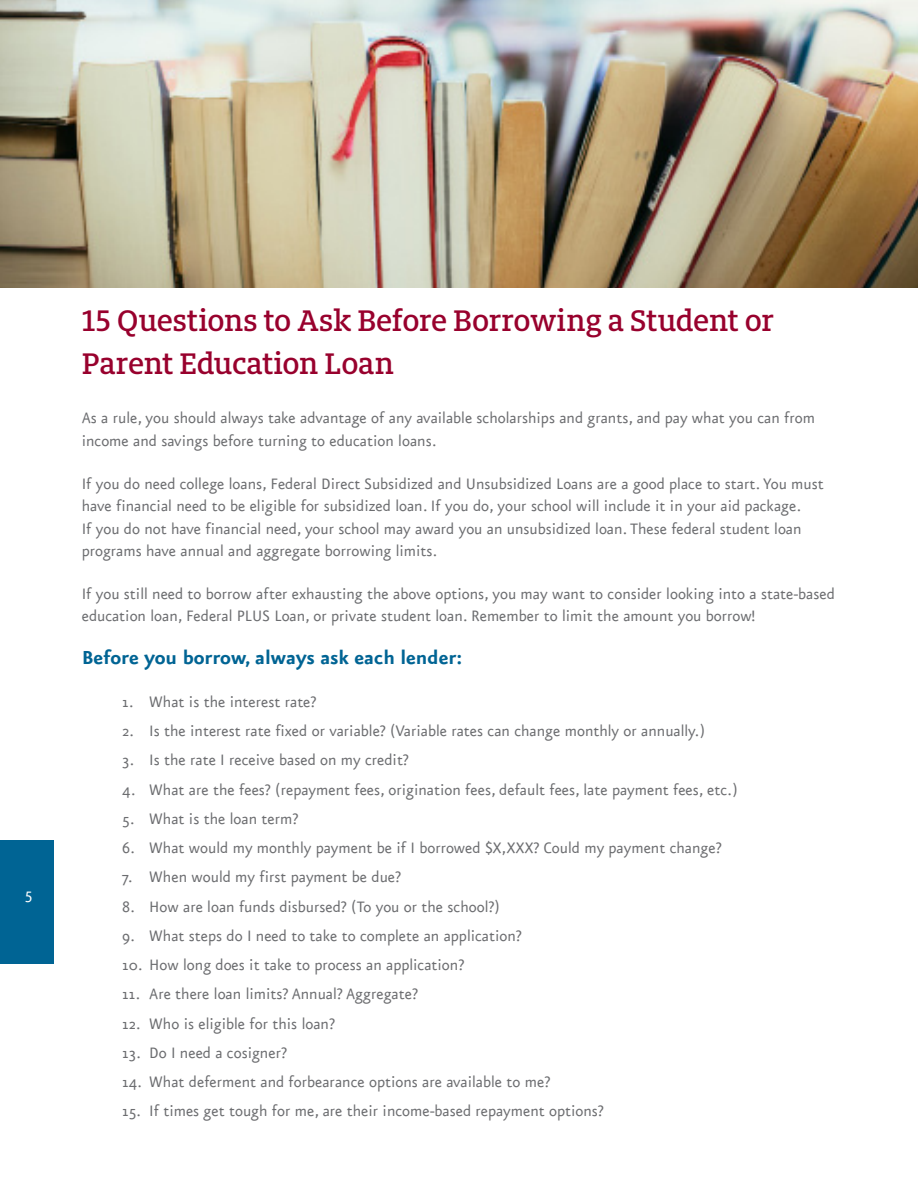
<style>
.page{position:relative;width:918px;height:1188px;background:#fff}
.page>*{position:absolute;margin:0;border:0;box-sizing:border-box;transform-origin:0 0}
.t1{font:500 33px/43.2px "Milo Slab Pro";letter-spacing:-.01em;color:#98012d}
.t2{font:700 22.5px "Eureka Sans";color:#006494}
.t3{font:18px/22.5px "Eureka Sans";color:#6c6d70}
.t4{font:18px "Eureka Sans Regular Caps";color:#fff}
</style>
<div class="page">
<div style="left:0;top:841px;width:54px;height:123px;background:#006494"></div>
<img style="left:0;top:0;width:918px;height:287px">
<p class="t4" style="left:24px;top:888px;width:10px">5</p>
<p class="t1" style="left:82px;top:298px;width:693px">15 Questions to Ask Before Borrowing a Student or<br>Parent Education Loan</p>
<p class="t3" style="left:82px;top:408px;width:735px">As a rule, you should always take advantage of any available scholarships and grants, and pay what you can from income and savings before turning to education loans.</p>
<p class="t3" style="left:82px;top:473px;width:744px">If you do need college loans, Federal Direct Subsidized and Unsubsidized Loans are a good place to start. You must have financial need to be eligible for subsidized loan. If you do, your school will include it in your aid package.<br>If you do not have financial need, your school may award you an unsubsidized loan. These federal student loan programs have annual and aggregate borrowing limits.</p>
<p class="t3" style="left:82px;top:583px;width:755px">If you still need to borrow after exhausting the above options, you may want to consider looking into a state-based education loan, Federal PLUS Loan, or private student loan. Remember to limit the amount you borrow!</p>
<p class="t2" style="left:82px;top:646px;width:382px">Before you borrow, always ask each lender:</p>
<p class="t3" style="left:122px;top:691px;width:196px">1. What is the interest rate?</p>
<p class="t3" style="left:122px;top:720px;width:584px">2. Is the interest rate fixed or variable? (Variable rates can change monthly or annually.)</p>
<p class="t3" style="left:122px;top:750px;width:288px">3. Is the rate I receive based on my credit?</p>
<p class="t3" style="left:122px;top:779px;width:617px">4. What are the fees? (repayment fees, origination fees, default fees, late payment fees, etc.)</p>
<p class="t3" style="left:122px;top:808px;width:177px">5. What is the loan term?</p>
<p class="t3" style="left:122px;top:837px;width:601px">6. What would my monthly payment be if I borrowed $X,XXX? Could my payment change?</p>
<p class="t3" style="left:122px;top:867px;width:280px">7. When would my first payment be due?</p>
<p class="t3" style="left:122px;top:896px;width:379px">8. How are loan funds disbursed? (To you or the school?)</p>
<p class="t3" style="left:122px;top:925px;width:401px">9. What steps do I need to take to complete an application?</p>
<p class="t3" style="left:122px;top:954px;width:343px">10. How long does it take to process an application?</p>
<p class="t3" style="left:122px;top:984px;width:297px">11. Are there loan limits? Annual? Aggregate?</p>
<p class="t3" style="left:122px;top:1013px;width:214px">12. Who is eligible for this loan?</p>
<p class="t3" style="left:122px;top:1042px;width:166px">13. Do I need a cosigner?</p>
<p class="t3" style="left:122px;top:1071px;width:429px">14. What deferment and forbearance options are available to me?</p>
<p class="t3" style="left:122px;top:1101px;width:483px">15. If times get tough for me, are their income-based repayment options?</p>
</div>
